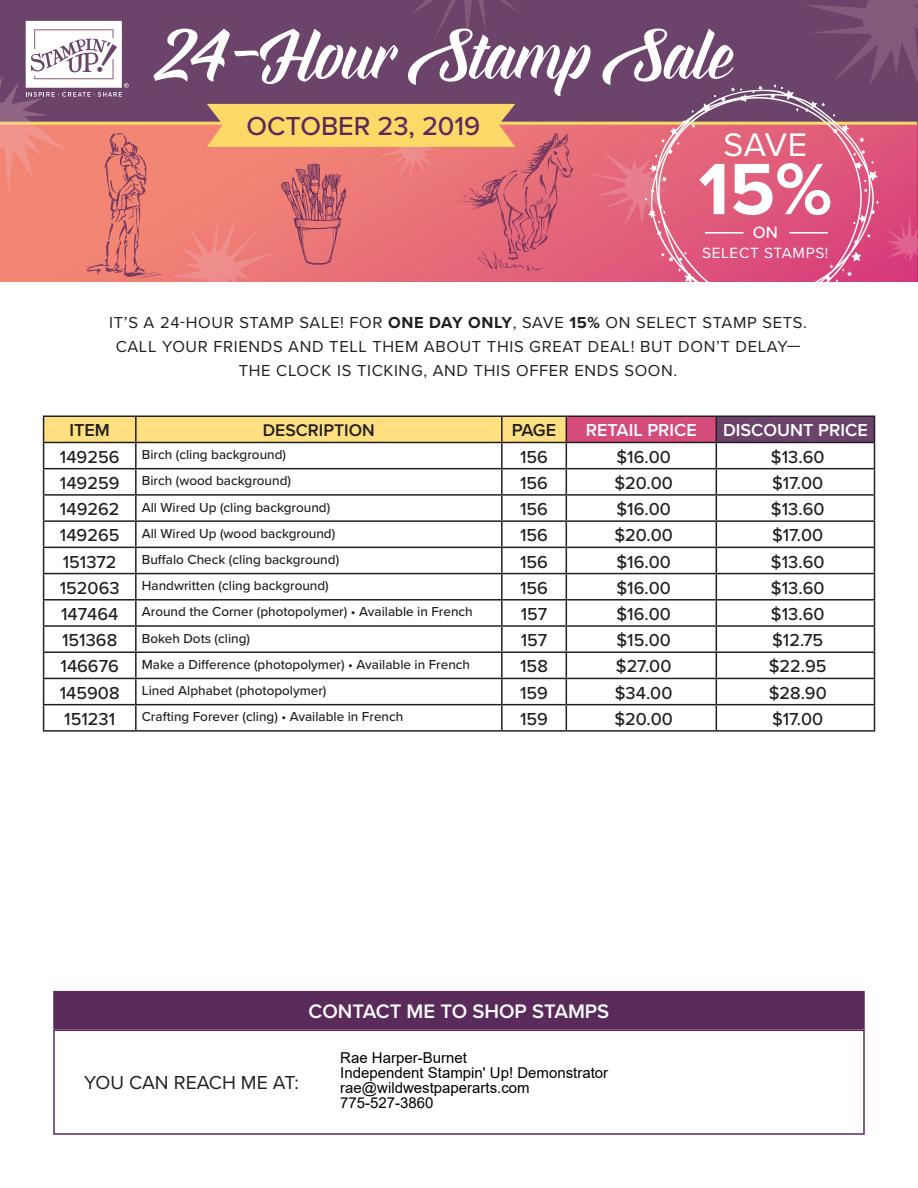
<style>
.page{position:relative;width:918px;height:1188px;background:#fff}
.page>*{position:absolute;margin:0;border:0;box-sizing:border-box;transform-origin:0 0}
.t1{font:700 75.45px "Proxima Nova";color:#fff}
.t2{font:67.5px "Everglow";color:#fff}
.t3{font:33.9px "Proxima Nova";color:#fff}
.t4{font:500 27px "Proxima Nova";color:#5a2a5b}
.t5{font:600 20.25px "Proxima Nova";color:#fff}
.t6{font:19.5px "Proxima Nova";color:#231f20}
.t7{font:500 18px "Proxima Nova";color:#231f20}
.t8{font:600 18px "Proxima Nova";color:#fff}
.t9{font:600 18px "Proxima Nova";color:#231f20}
.t10{font:600 17.55px "Proxima Nova";color:#231f20}
.t11{font:500 16.95px "Proxima Nova";color:#fff}
.t12{font:16.5px/24px "Proxima Nova";letter-spacing:.04em;color:#231f20;text-align:center}
.t13{font:15.45px "Proxima Nova";letter-spacing:.04em;color:#fff}
.t14{font:15px/15px "Arial";color:#000}
.t15{font:500 13.5px "Proxima Nova";color:#231f20}
.s1{font-weight:700}
.s2{font-size:18px}
</style>
<div class="page">
<div style="left:53px;top:1030px;width:812px;height:105px;border:2px solid #5a2a5b"></div>
<div style="left:566px;top:416px;width:150px;height:26px;background:#d54b7b"></div>
<div style="left:716px;top:416px;width:158px;height:26px;background:#6b436b"></div>
<hr style="left:566px;top:416px;width:150px;height:1px;background:#231f20">
<hr style="left:716px;top:416px;width:159px;height:1px;background:#231f20">
<hr style="left:566px;top:442px;width:150px;height:1px;background:#231f20">
<hr style="left:716px;top:442px;width:159px;height:1px;background:#231f20">
<hr style="left:566px;top:468px;width:150px;height:1px;background:#231f20">
<hr style="left:716px;top:468px;width:159px;height:1px;background:#231f20">
<hr style="left:566px;top:494px;width:150px;height:2px;background:#231f20">
<hr style="left:716px;top:494px;width:159px;height:2px;background:#231f20">
<hr style="left:566px;top:520px;width:150px;height:2px;background:#231f20">
<hr style="left:716px;top:520px;width:159px;height:2px;background:#231f20">
<hr style="left:566px;top:547px;width:150px;height:1px;background:#231f20">
<hr style="left:716px;top:547px;width:159px;height:1px;background:#231f20">
<hr style="left:566px;top:573px;width:150px;height:1px;background:#231f20">
<hr style="left:716px;top:573px;width:159px;height:1px;background:#231f20">
<hr style="left:566px;top:599px;width:150px;height:2px;background:#231f20">
<hr style="left:716px;top:599px;width:159px;height:2px;background:#231f20">
<hr style="left:566px;top:625px;width:150px;height:2px;background:#231f20">
<hr style="left:716px;top:625px;width:159px;height:2px;background:#231f20">
<hr style="left:566px;top:651px;width:150px;height:2px;background:#231f20">
<hr style="left:716px;top:651px;width:159px;height:2px;background:#231f20">
<hr style="left:566px;top:678px;width:150px;height:1px;background:#231f20">
<hr style="left:716px;top:678px;width:159px;height:1px;background:#231f20">
<hr style="left:566px;top:704px;width:150px;height:1px;background:#231f20">
<svg style="left:43px;top:416px;width:524px;height:314px"></svg>
<hr style="left:716px;top:704px;width:159px;height:1px;background:#231f20">
<svg style="left:716px;top:417px;width:1px;height:313px"></svg>
<svg style="left:874px;top:417px;width:1px;height:313px"></svg>
<hr style="left:43px;top:730px;width:93px;height:2px;background:#231f20">
<hr style="left:136px;top:730px;width:366px;height:2px;background:#231f20">
<hr style="left:502px;top:730px;width:64px;height:2px;background:#231f20">
<hr style="left:566px;top:730px;width:150px;height:2px;background:#231f20">
<hr style="left:716px;top:730px;width:159px;height:2px;background:#231f20">
<div style="left:53px;top:991px;width:812px;height:39px;background:#5a2a5b"></div>
<svg style="left:0;top:125px;width:917px;height:157px;background:#e97077"></svg>
<div style="left:0;top:0;width:917px;height:123px;background:#6b436b"></div>
<hr style="left:0;top:122px;width:917px;height:3px;background:#ffdb67">
<svg style="left:805px;top:0;width:113px;height:90px"></svg>
<svg style="left:886px;top:214px;width:32px;height:49px;background:#da4b81"></svg>
<svg style="left:411px;top:0;width:106px;height:39px"></svg>
<svg style="left:588px;top:151px;width:58px;height:78px;background:#e46c7e"></svg>
<svg style="left:173px;top:218px;width:101px;height:64px;background:#ee817c"></svg>
<img style="left:458px;top:133px;width:115px;height:137px">
<img style="left:77px;top:130px;width:91px;height:150px">
<svg style="left:207px;top:104px;width:308px;height:75px;background:#f5b16d"></svg>
<img style="left:646px;top:84px;width:232px;height:198px">
<hr style="left:789px;top:232px;width:39px;height:2px;background:#fff">
<hr style="left:705px;top:232px;width:38px;height:2px;background:#fff">
<img style="left:282px;top:163px;width:63px;height:102px">
<svg style="left:0;top:21px;width:129px;height:177px"></svg>
<h2 class="t2" style="left:156px;top:10px;width:577px">24-Hour Stamp Sale</h2>
<h3 class="t4" style="left:247px;top:106px;width:235px">OCTOBER 23, 2019</h3>
<h3 class="t3" style="left:724px;top:119px;width:85px">SAVE</h3>
<h1 class="t1" style="left:698px;top:133px;width:135px">15%</h1>
<p class="t11" style="left:753px;top:220px;width:27px">ON</p>
<p class="t13" style="left:702px;top:241px;width:128px">SELECT STAMPS!</p>
<p class="t12" style="left:109px;top:310px;width:699px">IT’S A 24-HOUR STAMP SALE! FOR <span class="s1">ONE DAY ONLY</span>, SAVE <span class="s1">15%</span> ON SELECT STAMP SETS.<br>CALL YOUR FRIENDS AND TELL THEM ABOUT THIS GREAT DEAL! BUT DON’T DELAY—<br>THE CLOCK IS TICKING, AND THIS OFFER ENDS SOON.</p>
<h3 class="t9" style="left:69px;top:417px;width:42px">ITEM</h3>
<p class="t10" style="left:263px;top:417px;width:113px">DESCRIPTION</p>
<h3 class="t9" style="left:512px;top:417px;width:46px">PAGE</h3>
<h3 class="t8" style="left:586px;top:417px;width:113px">RETAIL PRICE</h3>
<h3 class="t8" style="left:723px;top:417px;width:146px">DISCOUNT PRICE</h3>
<p class="t15" style="left:60px;top:445px;width:228px"><span class="s2">149256</span> Birch (cling background)</p>
<h3 class="t7" style="left:520px;top:443px;width:29px">156</h3>
<h3 class="t7" style="left:616px;top:443px;width:56px">$16.00</h3>
<h3 class="t7" style="left:771px;top:443px;width:55px">$13.60</h3>
<p class="t15" style="left:60px;top:471px;width:233px"><span class="s2">149259</span> Birch (wood background)</p>
<h3 class="t7" style="left:520px;top:469px;width:29px">156</h3>
<h3 class="t7" style="left:614px;top:469px;width:60px">$20.00</h3>
<h3 class="t7" style="left:772px;top:469px;width:53px">$17.00</h3>
<p class="t15" style="left:60px;top:497px;width:272px"><span class="s2">149262</span> All Wired Up (cling background)</p>
<h3 class="t7" style="left:520px;top:496px;width:29px">156</h3>
<h3 class="t7" style="left:616px;top:496px;width:56px">$16.00</h3>
<h3 class="t7" style="left:771px;top:496px;width:55px">$13.60</h3>
<p class="t15" style="left:60px;top:523px;width:277px"><span class="s2">149265</span> All Wired Up (wood background)</p>
<h3 class="t7" style="left:520px;top:522px;width:29px">156</h3>
<h3 class="t7" style="left:614px;top:522px;width:60px">$20.00</h3>
<h3 class="t7" style="left:772px;top:522px;width:53px">$17.00</h3>
<h3 class="t7" style="left:63px;top:548px;width:55px">151372</h3>
<p class="t15" style="left:142px;top:549px;width:199px">Buffalo Check (cling background)</p>
<h3 class="t7" style="left:520px;top:548px;width:29px">156</h3>
<h3 class="t7" style="left:616px;top:548px;width:56px">$16.00</h3>
<h3 class="t7" style="left:771px;top:548px;width:55px">$13.60</h3>
<p class="t15" style="left:60px;top:576px;width:271px"><span class="s2">152063</span> Handwritten (cling background)</p>
<h3 class="t7" style="left:520px;top:574px;width:29px">156</h3>
<h3 class="t7" style="left:616px;top:574px;width:56px">$16.00</h3>
<h3 class="t7" style="left:771px;top:574px;width:55px">$13.60</h3>
<h3 class="t7" style="left:61px;top:601px;width:59px">147464</h3>
<p class="t15" style="left:142px;top:602px;width:333px">Around the Corner (photopolymer) • Available in French</p>
<h3 class="t7" style="left:521px;top:601px;width:28px">157</h3>
<h3 class="t7" style="left:616px;top:601px;width:56px">$16.00</h3>
<h3 class="t7" style="left:771px;top:601px;width:55px">$13.60</h3>
<h3 class="t7" style="left:62px;top:627px;width:57px">151368</h3>
<p class="t15" style="left:142px;top:628px;width:110px">Bokeh Dots (cling)</p>
<h3 class="t7" style="left:521px;top:627px;width:28px">157</h3>
<h3 class="t7" style="left:616px;top:627px;width:56px">$15.00</h3>
<h3 class="t7" style="left:772px;top:627px;width:53px">$12.75</h3>
<h3 class="t7" style="left:61px;top:653px;width:60px">146676</h3>
<p class="t15" style="left:142px;top:654px;width:330px">Make a Difference (photopolymer) • Available in French</p>
<h3 class="t7" style="left:520px;top:653px;width:29px">158</h3>
<h3 class="t7" style="left:616px;top:653px;width:57px">$27.00</h3>
<h3 class="t7" style="left:769px;top:653px;width:59px">$22.95</h3>
<p class="t15" style="left:60px;top:681px;width:268px"><span class="s2">145908</span> Lined Alphabet (photopolymer)</p>
<h3 class="t7" style="left:520px;top:679px;width:29px">159</h3>
<h3 class="t7" style="left:615px;top:679px;width:59px">$34.00</h3>
<h3 class="t7" style="left:769px;top:679px;width:60px">$28.90</h3>
<h3 class="t7" style="left:64px;top:705px;width:52px">151231</h3>
<p class="t15" style="left:142px;top:707px;width:263px">Crafting Forever (cling) • Available in French</p>
<h3 class="t7" style="left:520px;top:705px;width:29px">159</h3>
<h3 class="t7" style="left:614px;top:705px;width:60px">$20.00</h3>
<h3 class="t7" style="left:772px;top:705px;width:53px">$17.00</h3>
<h3 class="t5" style="left:309px;top:996px;width:302px">CONTACT ME TO SHOP STAMPS</h3>
<h3 class="t6" style="left:84px;top:1068px;width:217px">YOU CAN REACH ME AT:</h3>
<p class="t14" style="left:340px;top:1050px;width:269px">Rae Harper-Burnet<br>Independent Stampin' Up! Demonstrator rae@wildwestpaperarts.com<br>775-527-3860</p>
</div>
